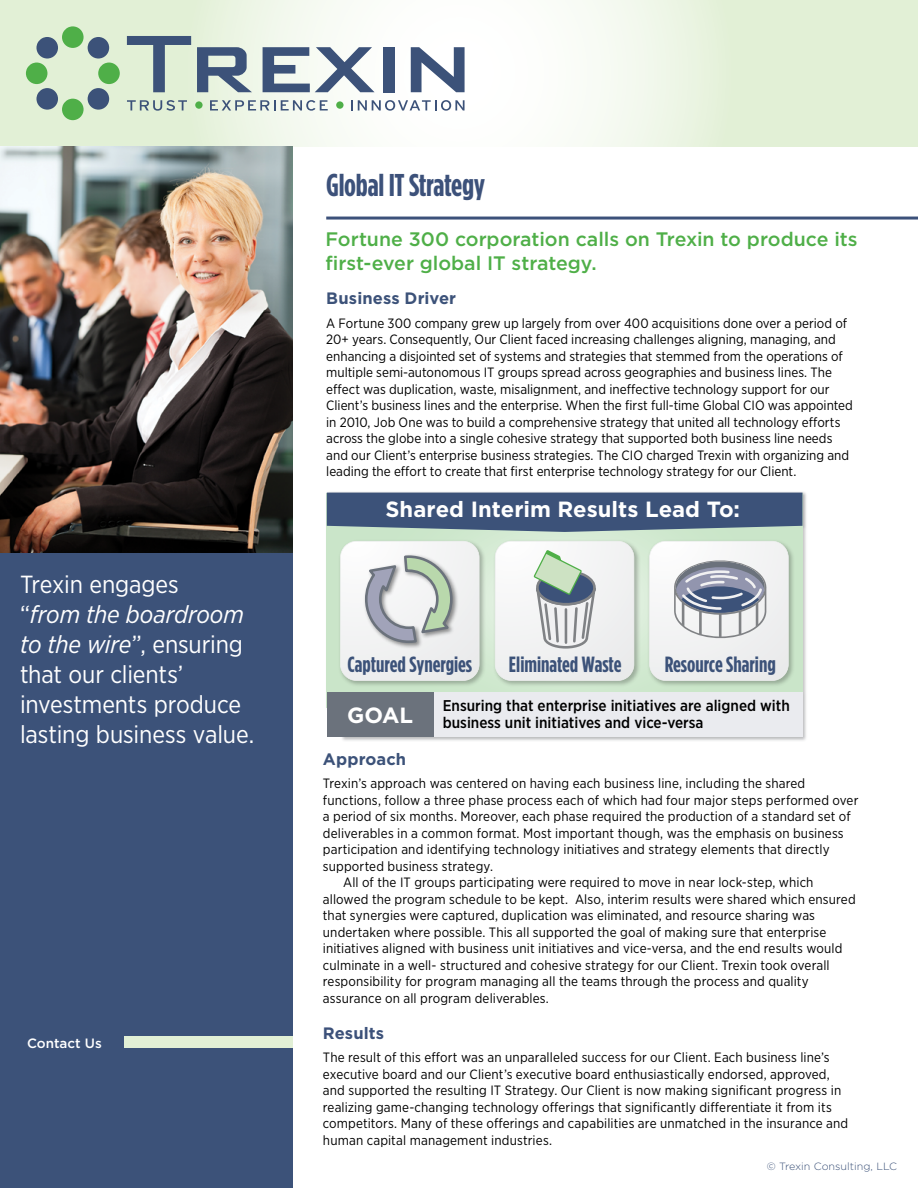
<style>
.page{position:relative;width:918px;height:1188px;background:#fff}
.page>*{position:absolute;margin:0;border:0;box-sizing:border-box;transform-origin:0 0}
.t1{font:700 31.5px "Gotham Condensed";letter-spacing:-.01em;color:#3c517a}
.t2{font:24.75px/30px "Gotham Narrow";letter-spacing:-.005em;color:#fff}
.t3{font:700 22.05px "Gotham Condensed";color:#3c5279}
.t4{font:700 22.05px "Gotham";color:#fff}
.t5{font:500 19.5px/23.4px "Gotham";color:#4faf48}
.t6{font:700 16.5px "Gotham";letter-spacing:.005em;color:#3c5279}
.t7{font:700 16.5px "Gotham";letter-spacing:.01em;color:#3c517a}
.t8{font:500 15.6px "Gotham Narrow";color:#000}
.t9{font:13.5px/16.5px "Gotham Narrow";letter-spacing:.005em;color:#000}
.t10{font:500 13.5px "Gotham";color:#fff}
.t11{font:300 10.5px "Gotham";color:#3c5279}
.s1{font-style:italic}
</style>
<div class="page">
<svg style="left:0;top:0;width:918px;height:147px"></svg>
<div style="left:195px;top:101px;width:8px;height:8px;background:#4faf48;border-radius:50%"></div>
<div style="left:336px;top:101px;width:8px;height:8px;background:#4faf48;border-radius:50%"></div>
<svg style="left:127px;top:100px;width:60px;height:11px"></svg>
<svg style="left:210px;top:100px;width:118px;height:11px"></svg>
<svg style="left:351px;top:100px;width:114px;height:11px"></svg>
<svg style="left:197px;top:47px;width:55px;height:45px;background:#8293a3"></svg>
<svg style="left:263px;top:47px;width:112px;height:45px"></svg>
<div style="left:383px;top:47px;width:11px;height:45px;background:#3c5279"></div>
<svg style="left:411px;top:47px;width:54px;height:45px"></svg>
<svg style="left:127px;top:36px;width:64px;height:56px;background:#adbeb8"></svg>
<svg style="left:26px;top:26px;width:94px;height:94px;background:#aecbaf"></svg>
<hr style="left:326px;top:217px;width:592px;height:3px;background:#3c517a">
<div style="left:0;top:551px;width:292px;height:637px;background:#3c5279"></div>
<img style="left:0;top:147px;width:292px;height:406px">
<img style="left:326px;top:492px;width:480px;height:249px">
<svg style="left:327px;top:532px;width:476px;height:161px;background:#cde5cd"></svg>
<div style="left:342px;top:693px;width:461px;height:44px;background:#eaebef"></div>
<svg style="left:327px;top:493px;width:476px;height:39px;background:#475d7f"></svg>
<div style="left:327px;top:693px;width:107px;height:44px;background:#6b727c"></div>
<img style="left:645px;top:537px;width:151px;height:152px">
<svg style="left:649px;top:541px;width:140px;height:140px"></svg>
<img style="left:336px;top:537px;width:151px;height:152px">
<svg style="left:340px;top:541px;width:139px;height:140px"></svg>
<img style="left:491px;top:537px;width:151px;height:152px">
<svg style="left:495px;top:541px;width:139px;height:140px"></svg>
<div style="left:124px;top:1036px;width:169px;height:11px;background:#e2f0d6"></div>
<h2 class="t2" style="left:20px;top:569px;width:236px">Trexin engages<br>“<span class="s1">from the boardroom to the wire</span>”, ensuring that our clients’ investments produce lasting business value.</h2>
<p class="t10" style="left:27px;top:1034px;width:76px">Contact Us</p>
<h1 class="t1" style="left:326px;top:167px;width:160px">Global IT Strategy</h1>
<h3 class="t5" style="left:325px;top:228px;width:534px">Fortune 300 corporation calls on Trexin to produce its first-ever global IT strategy.</h3>
<p class="t6" style="left:326px;top:288px;width:131px">Business Driver</p>
<p class="t9" style="left:326px;top:314px;width:528px">A Fortune 300 company grew up largely from over 400 acquisitions done over a period of 20+ years. Consequently, Our Client faced increasing challenges aligning, managing, and enhancing a disjointed set of systems and strategies that stemmed from the operations of multiple semi-autonomous IT groups spread across geographies and business lines. The effect was duplication, waste, misalignment, and ineffective technology support for our Client’s business lines and the enterprise. When the first full-time Global CIO was appointed in 2010, Job One was to build a comprehensive strategy that united all technology efforts across the globe into a single cohesive strategy that supported both business line needs and our Client’s enterprise business strategies. The CIO charged Trexin with organizing and leading the effort to create that first enterprise technology strategy for our Client.</p>
<h3 class="t4" style="left:385px;top:495px;width:356px">Shared Interim Results Lead To:</h3>
<h3 class="t3" style="left:347px;top:651px;width:126px">Captured Synergies</h3>
<h3 class="t3" style="left:509px;top:651px;width:114px">Eliminated Waste</h3>
<h3 class="t3" style="left:665px;top:651px;width:113px">Resource Sharing</h3>
<p class="t8" style="left:443px;top:695px;width:349px">Ensuring that enterprise initiatives are aligned with</p>
<h3 class="t4" style="left:347px;top:700px;width:67px">GOAL</h3>
<p class="t8" style="left:443px;top:712px;width:262px">business unit initiatives and vice-versa</p>
<p class="t6" style="left:323px;top:748px;width:85px">Approach</p>
<p class="t9" style="left:323px;top:775px;width:484px">Trexin’s approach was centered on having each business line, including the shared</p>
<p class="t9" style="left:323px;top:791px;width:537px">functions, follow a three phase process each of which had four major steps performed over</p>
<p class="t9" style="left:323px;top:808px;width:529px">a period of six months. Moreover, each phase required the production of a standard set of</p>
<p class="t9" style="left:323px;top:824px;width:522px">deliverables in a common format. Most important though, was the emphasis on business</p>
<p class="t9" style="left:323px;top:841px;width:508px">participation and identifying technology initiatives and strategy elements that directly</p>
<p class="t9" style="left:323px;top:857px;width:172px">supported business strategy.</p>
<p class="t9" style="left:343px;top:874px;width:472px">All of the IT groups participating were required to move in near lock-step, which</p>
<p class="t9" style="left:323px;top:890px;width:534px">allowed the program schedule to be kept. Also, interim results were shared which ensured</p>
<p class="t9" style="left:323px;top:907px;width:494px">that synergies were captured, duplication was eliminated, and resource sharing was</p>
<p class="t9" style="left:323px;top:923px;width:505px">undertaken where possible. This all supported the goal of making sure that enterprise</p>
<p class="t9" style="left:323px;top:940px;width:521px">initiatives aligned with business unit initiatives and vice-versa, and the end results would</p>
<p class="t9" style="left:323px;top:956px;width:508px">culminate in a well- structured and cohesive strategy for our Client. Trexin took overall</p>
<p class="t9" style="left:323px;top:973px;width:487px">responsibility for program managing all the teams through the process and quality</p>
<p class="t9" style="left:323px;top:989px;width:228px">assurance on all program deliverables.</p>
<p class="t7" style="left:323px;top:1022px;width:63px">Results</p>
<p class="t9" style="left:323px;top:1049px;width:527px">The result of this effort was an unparalleled success for our Client. Each business line’s executive board and our Client’s executive board enthusiastically endorsed, approved, and supported the resulting IT Strategy. Our Client is now making significant progress in realizing game-changing technology offerings that significantly differentiate it from its competitors. Many of these offerings and capabilities are unmatched in the insurance and human capital management industries.</p>
<p class="t11" style="left:767px;top:1160px;width:132px">© Trexin Consulting, LLC</p>
</div>
